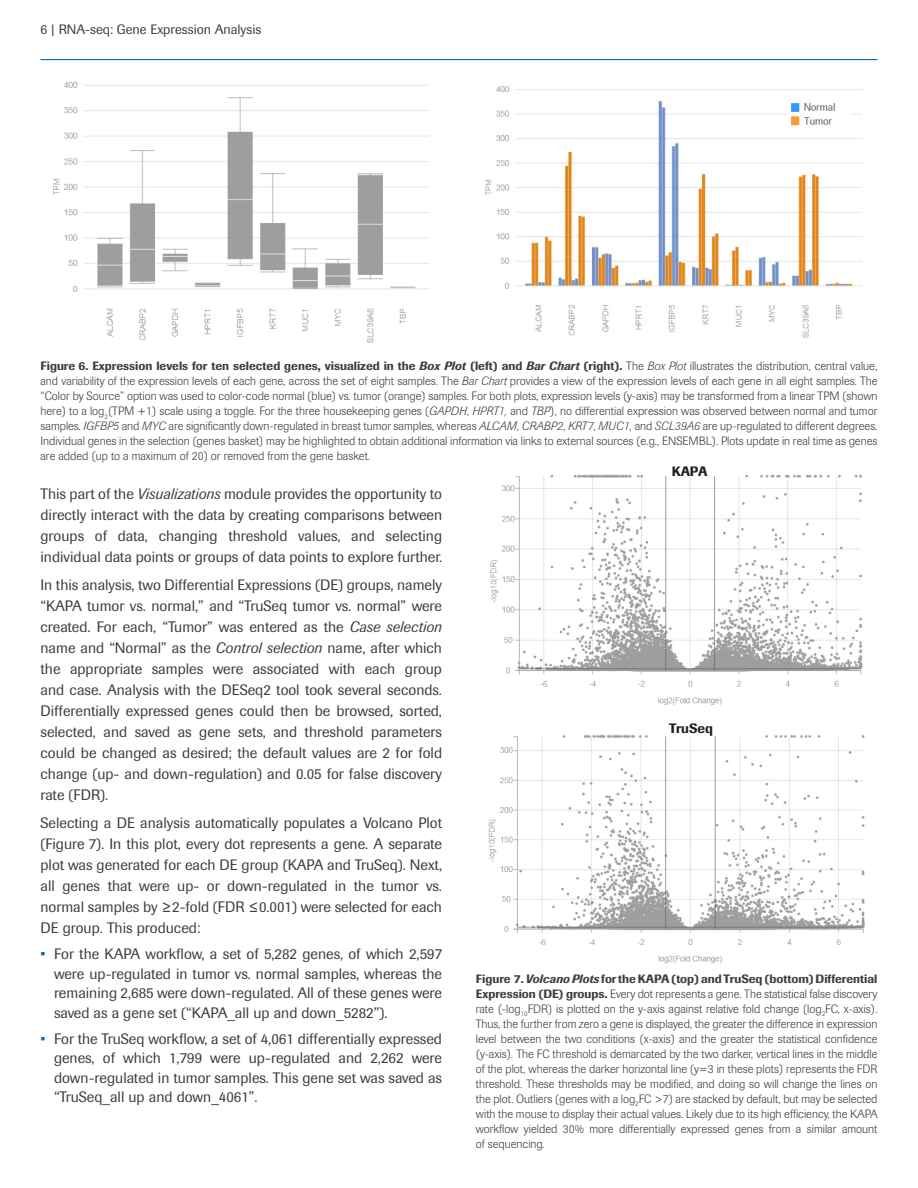
<style>
.page{position:relative;width:918px;height:1188px;background:#fff}
.page>*{position:absolute;margin:0;border:0;box-sizing:border-box;transform-origin:0 0}
.Body_Text{font:15px/21px "Imago Pro";color:#3e3e3f;text-align:justify}
.t1{font:13.5px "Imago Pro";color:#3e3e3f}
.t2{font:500 13.5px "Imago Pro";color:#231f20}
.t3{font:300 12px/15px "Imago Pro";color:#3e3e3f;text-align:justify}
.s1{font-weight:500}
.s2{font-weight:500;font-style:italic}
.s3{font-style:italic}
.s4{color:#006fba}
</style>
<div class="page">
<hr style="left:40px;top:59px;width:838px;height:1px;background:#006fba">
<img style="left:485px;top:86px;width:377px;height:252px">
<img style="left:53px;top:81px;width:376px;height:262px">
<img style="left:490px;top:474px;width:373px;height:231px">
<img style="left:488px;top:734px;width:377px;height:230px">
<p class="t1" style="left:40px;top:21px;width:222px">6 | RNA-seq: Gene Expression Analysis</p>
<p class="t3" style="left:40px;top:358px;width:839px"><span class="s1">Figure 6. Expression levels for ten selected genes, visualized in the</span> <span class="s2">Box Plot</span> <span class="s1">(left) and</span> <span class="s2">Bar Chart</span> <span class="s1">(right).</span> The <span class="s3">Box Plot</span> illustrates the distribution, central value, and variability of the expression levels of each gene, across the set of eight samples. The <span class="s3">Bar Chart</span> provides a view of the expression levels of each gene in all eight samples. The “Color by Source” option was used to color-code normal (blue) vs. tumor (orange) samples. For both plots, expression levels (y-axis) may be transformed from a linear TPM (shown here) to a log<sub>2</sub>(TPM +1) scale using a toggle. For the three housekeeping genes (<span class="s3">GAPDH</span>, <span class="s3">HPRT1,</span> and <span class="s3">TBP</span>), no differential expression was observed between normal and tumor samples. <span class="s3">IGFBP5</span> and <span class="s3">MYC</span> are significantly down-regulated in breast tumor samples, whereas <span class="s3">ALCAM</span>, <span class="s3">CRABP2</span>, <span class="s3">KRT7</span>, <span class="s3">MUC1,</span> and <span class="s3">SCL39A6</span> are up-regulated to different degrees.<br>Individual genes in the selection (genes basket) may be highlighted to obtain additional information via links to external sources (e.g., ENSEMBL). Plots update in real time as genes are added (up to a maximum of 20) or removed from the gene basket.</p>
<p class="Body_Text" style="left:40px;top:484px;width:403px">This part of the <span class="s3">Visualizations</span> module provides the opportunity to directly interact with the data by creating comparisons between groups of data, changing threshold values, and selecting individual data points or groups of data points to explore further.</p>
<p class="Body_Text" style="left:40px;top:574px;width:403px">In this analysis, two Differential Expressions (DE) groups, namely “KAPA tumor vs. normal,” and “TruSeq tumor vs. normal” were created. For each, “Tumor” was entered as the <span class="s3">Case selection </span>name and “Normal” as the <span class="s3">Control selection</span> name, after which the appropriate samples were associated with each group and case. Analysis with the DESeq2 tool took several seconds.<br>Differentially expressed genes could then be browsed, sorted, selected, and saved as gene sets, and threshold parameters could be changed as desired; the default values are 2 for fold change (up- and down-regulation) and 0.05 for false discovery rate (FDR).</p>
<p class="Body_Text" style="left:40px;top:812px;width:403px">Selecting a DE analysis automatically populates a Volcano Plot (Figure 7). In this plot, every dot represents a gene. A separate plot was generated for each DE group (KAPA and TruSeq). Next, all genes that were up- or down-regulated in the tumor vs. normal samples by ≥2-fold (FDR ≤0.001) were selected for each DE group. This produced:</p>
<p class="Body_Text" style="left:54px;top:944px;width:390px;line-height:19.5px;text-indent:-14px"><span class="s4">•</span> For the KAPA workflow, a set of 5,282 genes, of which 2,597 were up-regulated in tumor vs. normal samples, whereas the remaining 2,685 were down-regulated. All of these genes were saved as a gene set (“KAPA_all up and down_5282”).</p>
<p class="Body_Text" style="left:54px;top:1029px;width:390px;line-height:19.5px;text-indent:-14px"><span class="s4">•</span> For the TruSeq workflow, a set of 4,061 differentially expressed genes, of which 1,799 were up-regulated and 2,262 were down-regulated in tumor samples. This gene set was saved as “TruSeq_all up and down_4061”.</p>
<p class="t2" style="left:672px;top:462px;width:37px">KAPA</p>
<p class="t2" style="left:669px;top:720px;width:45px">TruSeq</p>
<p class="t3" style="left:476px;top:971px;width:403px"><span class="s1">Figure 7.</span> <span class="s2">Volcano Plots</span> <span class="s1">for the KAPA (top) and TruSeq (bottom) Differential Expression (DE) groups.</span> Every dot represents a gene. The statistical false discovery rate (-log<sub>10</sub>FDR) is plotted on the y-axis against relative fold change (log<sub>2</sub>FC, x-axis).<br>Thus, the further from zero a gene is displayed, the greater the difference in expression level between the two conditions (x-axis) and the greater the statistical confidence (y-axis). The FC threshold is demarcated by the two darker, vertical lines in the middle of the plot, whereas the darker horizontal line (y=3 in these plots) represents the FDR threshold. These thresholds may be modified, and doing so will change the lines on the plot. Outliers (genes with a log<sub>2</sub>FC &gt;7) are stacked by default, but may be selected with the mouse to display their actual values. Likely due to its high efficiency, the KAPA workflow yielded 30% more differentially expressed genes from a similar amount of sequencing.</p>
</div>
